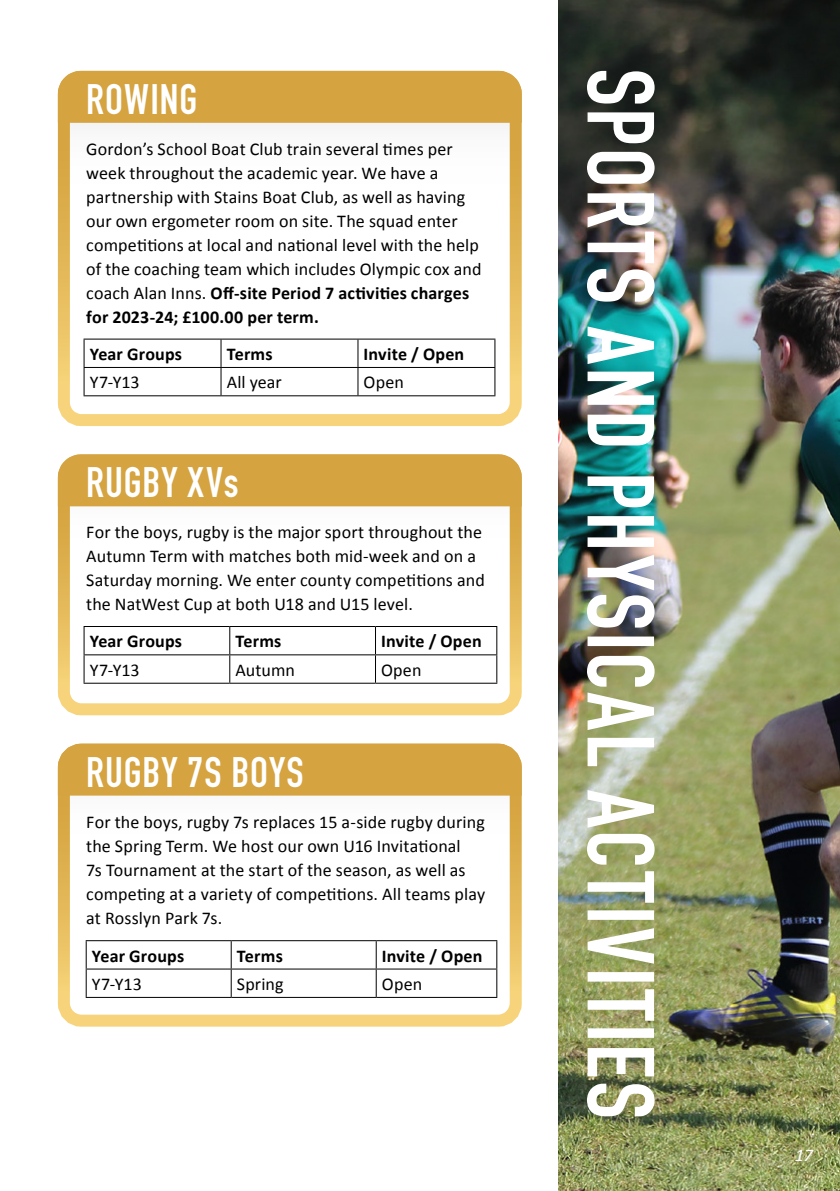
<style>
.page{position:relative;width:840px;height:1191px;background:#fff}
.page>*{position:absolute;margin:0;border:0;box-sizing:border-box;transform-origin:0 0}
.t1{font:700 42px "DIN Condensed";letter-spacing:.02em;color:#fff}
.t2{font:18px/24px "Calibri";letter-spacing:.005em;color:#000}
.t3{font:700 18px "Calibri";letter-spacing:.01em;color:#000}
.t4{font:italic 18px "Calibri";color:#fff}
.s1{font-weight:700}
</style>
<div class="page">
<img style="left:558px;top:0;width:281px;height:1191px">
<svg style="left:71px;top:123px;width:437px;height:290px"></svg>
<div style="left:58px;top:71px;width:463px;height:355px;border:12px solid #fff;border-radius:17px"></div>
<div style="left:58px;top:71px;width:463px;height:52px;background:#d5a340"></div>
<hr style="left:83px;top:338px;width:138px;height:1px;background:#000">
<hr style="left:221px;top:338px;width:137px;height:1px;background:#000">
<hr style="left:358px;top:338px;width:137px;height:1px;background:#000">
<hr style="left:83px;top:367px;width:138px;height:1px;background:#000">
<svg style="left:83px;top:339px;width:1px;height:56px"></svg>
<hr style="left:221px;top:367px;width:137px;height:1px;background:#000">
<svg style="left:220px;top:339px;width:1px;height:56px"></svg>
<hr style="left:358px;top:367px;width:137px;height:1px;background:#000">
<svg style="left:357px;top:339px;width:1px;height:56px"></svg>
<svg style="left:494px;top:339px;width:1px;height:56px"></svg>
<hr style="left:83px;top:395px;width:138px;height:1px;background:#000">
<hr style="left:221px;top:395px;width:137px;height:1px;background:#000">
<hr style="left:358px;top:395px;width:137px;height:1px;background:#000">
<img style="left:586px;top:71px;width:68px;height:1045px">
<svg style="left:71px;top:506px;width:437px;height:196px"></svg>
<div style="left:58px;top:454px;width:463px;height:261px;border:12px solid #fff;border-radius:17px"></div>
<div style="left:58px;top:454px;width:463px;height:52px;background:#d5a340"></div>
<hr style="left:83px;top:626px;width:147px;height:1px;background:#000">
<hr style="left:230px;top:626px;width:145px;height:1px;background:#000">
<hr style="left:375px;top:626px;width:122px;height:1px;background:#000">
<hr style="left:83px;top:654px;width:147px;height:1px;background:#000">
<svg style="left:83px;top:627px;width:1px;height:55px"></svg>
<hr style="left:230px;top:654px;width:145px;height:1px;background:#000">
<svg style="left:229px;top:627px;width:1px;height:55px"></svg>
<hr style="left:375px;top:654px;width:122px;height:1px;background:#000">
<svg style="left:375px;top:627px;width:1px;height:55px"></svg>
<svg style="left:496px;top:627px;width:1px;height:55px"></svg>
<hr style="left:83px;top:682px;width:147px;height:1px;background:#000">
<hr style="left:230px;top:682px;width:145px;height:1px;background:#000">
<hr style="left:375px;top:682px;width:122px;height:1px;background:#000">
<svg style="left:71px;top:795px;width:437px;height:218px"></svg>
<div style="left:58px;top:743px;width:463px;height:283px;border:12px solid #fff;border-radius:17px"></div>
<div style="left:58px;top:743px;width:463px;height:52px;background:#d5a340"></div>
<hr style="left:86px;top:940px;width:145px;height:1px;background:#000">
<hr style="left:231px;top:940px;width:145px;height:1px;background:#000">
<hr style="left:376px;top:940px;width:121px;height:1px;background:#000">
<hr style="left:86px;top:968px;width:145px;height:1px;background:#000">
<svg style="left:86px;top:941px;width:1px;height:56px"></svg>
<hr style="left:231px;top:968px;width:145px;height:1px;background:#000">
<svg style="left:230px;top:941px;width:1px;height:56px"></svg>
<hr style="left:376px;top:968px;width:121px;height:1px;background:#000">
<svg style="left:375px;top:941px;width:1px;height:56px"></svg>
<svg style="left:496px;top:941px;width:1px;height:56px"></svg>
<hr style="left:86px;top:997px;width:145px;height:1px;background:#000">
<hr style="left:231px;top:997px;width:145px;height:1px;background:#000">
<hr style="left:376px;top:997px;width:121px;height:1px;background:#000">
<h1 class="t1" style="left:86px;top:71px;width:113px">ROWING</h1>
<p class="t2" style="left:86px;top:136px;width:396px">Gordon’s School Boat Club train several times per week throughout the academic year. We have a partnership with Stains Boat Club, as well as having our own ergometer room on site. The squad enter competitions at local and national level with the help of the coaching team which includes Olympic cox and coach Alan Inns. <span class="s1">Off-site Period 7 activities charges for 2023-24; £100.00 per term.</span></p>
<p class="t3" style="left:90px;top:341px;width:94px">Year Groups</p>
<p class="t3" style="left:226px;top:341px;width:47px">Terms</p>
<p class="t3" style="left:363px;top:341px;width:102px">Invite / Open</p>
<p class="t2" style="left:90px;top:369px;width:51px">Y7-Y13</p>
<p class="t2" style="left:226px;top:369px;width:57px">All year</p>
<p class="t2" style="left:363px;top:369px;width:42px">Open</p>
<h1 class="t1" style="left:86px;top:454px;width:154px">RUGBY XVs</h1>
<p class="t2" style="left:86px;top:519px;width:400px">For the boys, rugby is the major sport throughout the Autumn Term with matches both mid-week and on a Saturday morning. We enter county competitions and the NatWest Cup at both U18 and U15 level.</p>
<p class="t3" style="left:90px;top:628px;width:94px">Year Groups</p>
<p class="t3" style="left:235px;top:628px;width:47px">Terms</p>
<p class="t3" style="left:381px;top:628px;width:102px">Invite / Open</p>
<p class="t2" style="left:90px;top:657px;width:51px">Y7-Y13</p>
<p class="t2" style="left:235px;top:657px;width:61px">Autumn</p>
<p class="t2" style="left:381px;top:657px;width:42px">Open</p>
<h1 class="t1" style="left:86px;top:743px;width:218px">RUGBY 7S BOYS</h1>
<p class="t2" style="left:86px;top:808px;width:400px">For the boys, rugby 7s replaces 15 a-side rugby during the Spring Term. We host our own U16 Invitational<br>7s Tournament at the start of the season, as well as competing at a variety of competitions. All teams play at Rosslyn Park 7s.</p>
<p class="t3" style="left:92px;top:943px;width:94px">Year Groups</p>
<p class="t3" style="left:237px;top:943px;width:47px">Terms</p>
<p class="t3" style="left:381px;top:943px;width:102px">Invite / Open</p>
<p class="t2" style="left:92px;top:971px;width:51px">Y7-Y13</p>
<p class="t2" style="left:237px;top:971px;width:48px">Spring</p>
<p class="t2" style="left:381px;top:971px;width:42px">Open</p>
<p class="t4" style="left:793px;top:1144px;width:25px">17</p>
</div>
